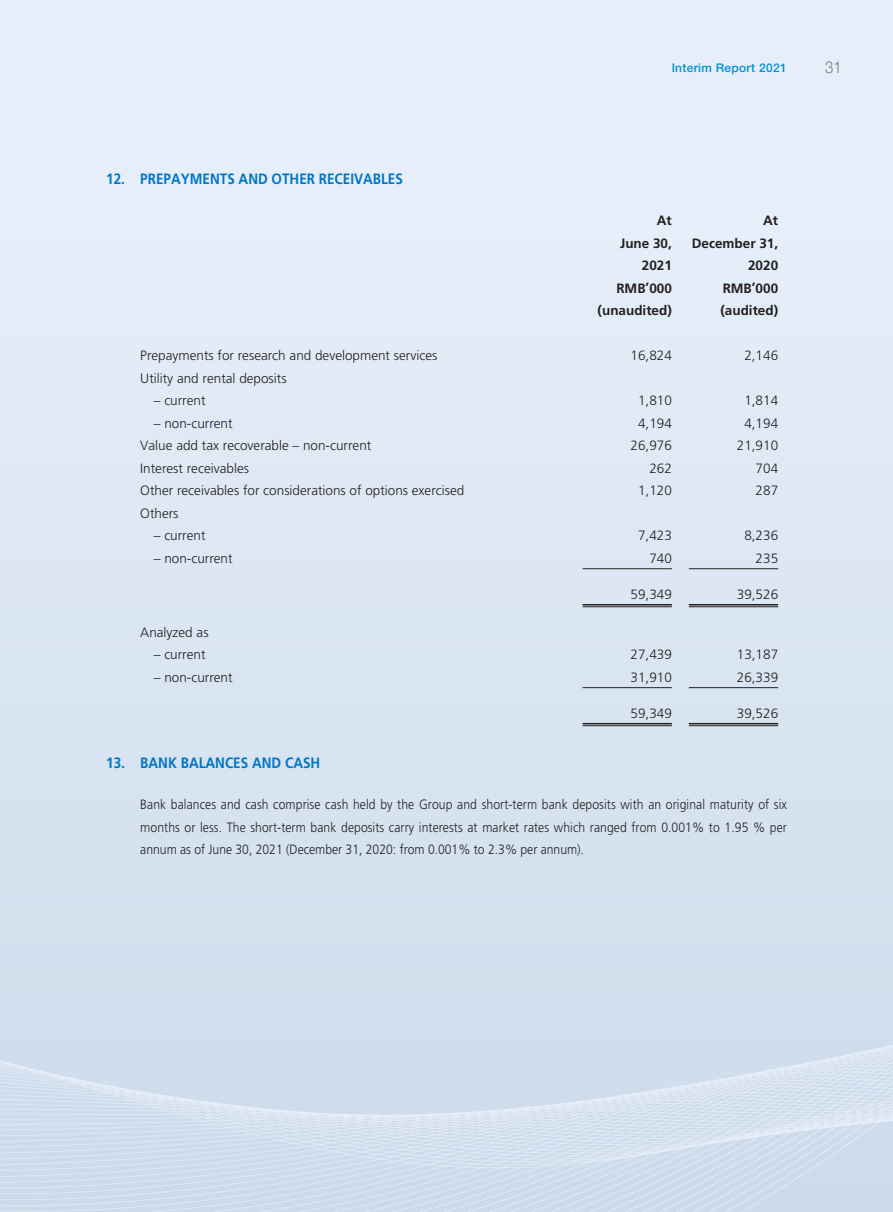
<style>
.page{position:relative;width:893px;height:1212px;background:#dae9f7}
.page>*{position:absolute;margin:0;border:0;box-sizing:border-box;transform-origin:0 0}
.t1{font:300 16.5px "Helvetica Neue LT Std";color:#76787b;scale:.9 1}
.t2{font:700 15px "Frutiger LT Std";color:#0076c8;scale:.9 1}
.t3{font:300 13.5px "Frutiger LT Std";color:#231f20}
.t4{font:300 13.5px/22.5px "Frutiger LT Std";color:#231f20;text-align:justify;scale:.9 1}
.t5{font:700 13.5px/22.5px "Frutiger LT Std";color:#231f20;text-align:right}
.t6{font:500 12px "Helvetica Neue LT Std";letter-spacing:.025em;color:#0090d4}
</style>
<div class="page">
<hr style="left:583px;top:568px;width:89px;height:1px;background:#231f20">
<hr style="left:689px;top:568px;width:89px;height:1px;background:#231f20">
<hr style="left:583px;top:604px;width:89px;height:1px;background:#231f20">
<hr style="left:583px;top:606px;width:89px;height:1px;background:#231f20">
<hr style="left:689px;top:604px;width:89px;height:1px;background:#231f20">
<hr style="left:689px;top:606px;width:89px;height:1px;background:#231f20">
<hr style="left:583px;top:687px;width:89px;height:1px;background:#231f20">
<hr style="left:689px;top:687px;width:89px;height:1px;background:#231f20">
<hr style="left:583px;top:723px;width:89px;height:1px;background:#231f20">
<hr style="left:583px;top:725px;width:89px;height:1px;background:#231f20">
<hr style="left:689px;top:723px;width:89px;height:1px;background:#231f20">
<hr style="left:689px;top:725px;width:89px;height:1px;background:#231f20">
<p class="t2" style="left:106px;top:169px;width:331px">12. PREPAYMENTS AND OTHER RECEIVABLES</p>
<p class="t6" style="left:672px;top:61px;width:116px">Interim Report 2021</p>
<p class="t1" style="left:825px;top:57px;width:20px">31</p>
<p class="t5" style="left:620px;top:209px;width:53px">At<br>June 30,</p>
<p class="t5" style="left:692px;top:209px;width:88px">At<br>December 31,</p>
<p class="t5" style="left:642px;top:254px;width:32px">2021</p>
<p class="t5" style="left:748px;top:254px;width:32px">2020</p>
<p class="t5" style="left:616px;top:277px;width:57px">RMB’000</p>
<p class="t5" style="left:723px;top:277px;width:57px">RMB’000</p>
<p class="t5" style="left:598px;top:299px;width:76px">(unaudited)</p>
<p class="t5" style="left:720px;top:299px;width:59px">(audited)</p>
<p class="t3" style="left:140px;top:348px;width:298px">Prepayments for research and development services</p>
<p class="t3" style="left:631px;top:348px;width:43px">16,824</p>
<p class="t3" style="left:744px;top:348px;width:35px">2,146</p>
<p class="t3" style="left:140px;top:371px;width:148px">Utility and rental deposits</p>
<p class="t3" style="left:154px;top:393px;width:53px">– current</p>
<p class="t3" style="left:638px;top:393px;width:35px">1,810</p>
<p class="t3" style="left:744px;top:393px;width:35px">1,814</p>
<p class="t3" style="left:154px;top:416px;width:80px">– non-current</p>
<p class="t3" style="left:638px;top:416px;width:35px">4,194</p>
<p class="t3" style="left:744px;top:416px;width:35px">4,194</p>
<p class="t3" style="left:140px;top:438px;width:233px">Value add tax recoverable – non-current</p>
<p class="t3" style="left:631px;top:438px;width:43px">26,976</p>
<p class="t3" style="left:737px;top:438px;width:43px">21,910</p>
<p class="t3" style="left:140px;top:461px;width:110px">Interest receivables</p>
<p class="t3" style="left:649px;top:461px;width:24px">262</p>
<p class="t3" style="left:756px;top:461px;width:24px">704</p>
<p class="t3" style="left:140px;top:483px;width:326px">Other receivables for considerations of options exercised</p>
<p class="t3" style="left:638px;top:483px;width:35px">1,120</p>
<p class="t3" style="left:756px;top:483px;width:24px">287</p>
<p class="t3" style="left:140px;top:506px;width:40px">Others</p>
<p class="t3" style="left:154px;top:528px;width:53px">– current</p>
<p class="t3" style="left:638px;top:528px;width:35px">7,423</p>
<p class="t3" style="left:744px;top:528px;width:35px">8,236</p>
<p class="t3" style="left:154px;top:551px;width:80px">– non-current</p>
<p class="t3" style="left:649px;top:551px;width:24px">740</p>
<p class="t3" style="left:756px;top:551px;width:24px">235</p>
<p class="t3" style="left:631px;top:587px;width:43px">59,349</p>
<p class="t3" style="left:737px;top:587px;width:43px">39,526</p>
<p class="t3" style="left:140px;top:624px;width:70px">Analyzed as</p>
<p class="t3" style="left:154px;top:647px;width:53px">– current</p>
<p class="t3" style="left:631px;top:647px;width:43px">27,439</p>
<p class="t3" style="left:737px;top:647px;width:43px">13,187</p>
<p class="t3" style="left:154px;top:669px;width:80px">– non-current</p>
<p class="t3" style="left:631px;top:669px;width:43px">31,910</p>
<p class="t3" style="left:737px;top:669px;width:43px">26,339</p>
<p class="t3" style="left:631px;top:705px;width:43px">59,349</p>
<p class="t3" style="left:737px;top:705px;width:43px">39,526</p>
<p class="t2" style="left:106px;top:753px;width:239px">13. BANK BALANCES AND CASH</p>
<p class="t4" style="left:140px;top:793px;width:720px">Bank balances and cash comprise cash held by the Group and short-term bank deposits with an original maturity of six months or less. The short-term bank deposits carry interests at market rates which ranged from 0.001% to 1.95 % per annum as of June 30, 2021 (December 31, 2020: from 0.001% to 2.3% per annum).</p>
</div>
